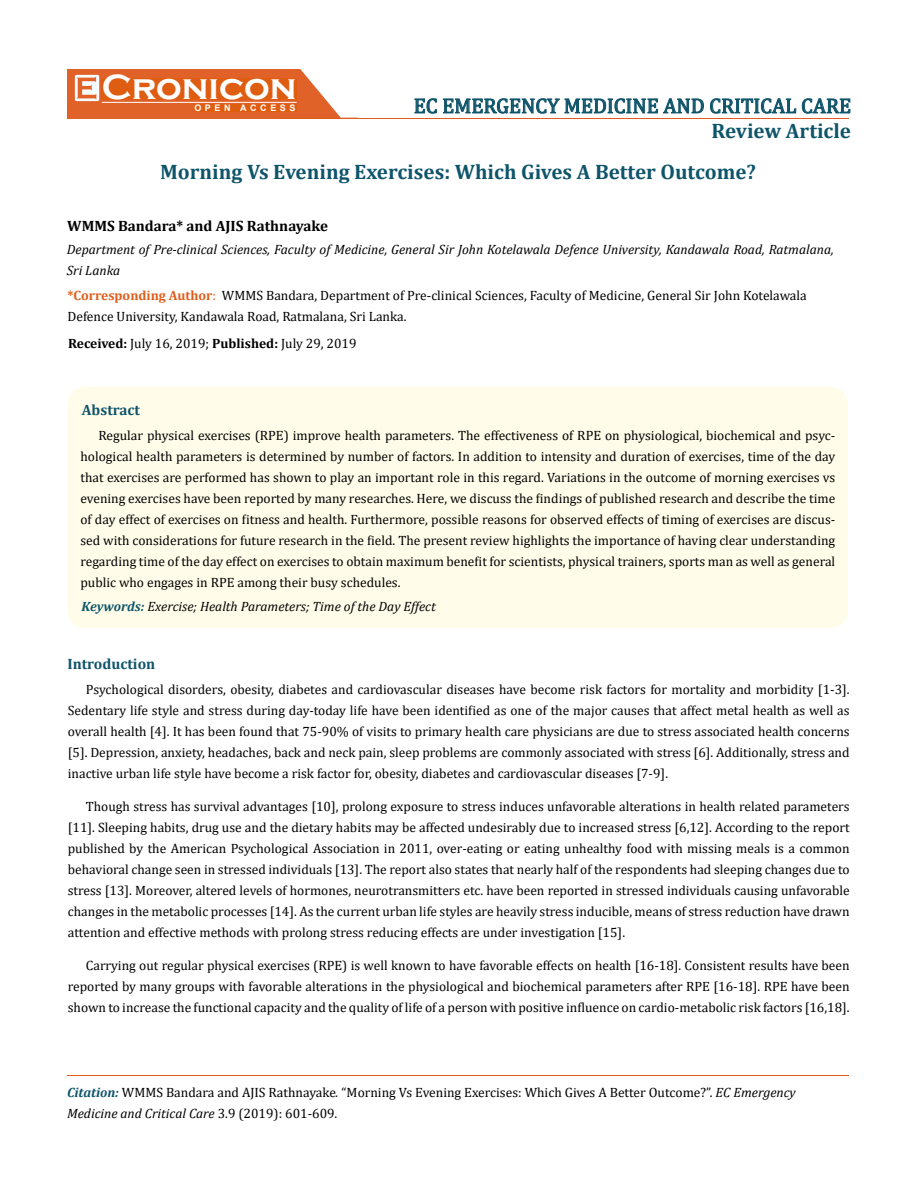
<style>
.page{position:relative;width:917px;height:1188px;background:#fff}
.page>*{position:absolute;margin:0;border:0;box-sizing:border-box;transform-origin:0 0}
.t1{font:700 36px "Copperplate Gothic";color:#fff}
.t2{font:700 21px/41.7px "Cambria";color:#0e546a}
.t3{font:21px "Cambria";color:#0e546a}
.t4{font:700 15px "Cambria";color:#000}
.t5{font:700 15px "Cambria";color:#0e546a}
.t6{font:13.5px/21px "Cambria";color:#000;text-align:justify}
.t7{font:italic 13.5px/21px "Cambria";color:#000}
.t8{font:700 9px "Arial";letter-spacing:.4em;color:#fff}
.s1{font-weight:700;color:#e05d1a}
.s2{color:#e05d1a}
.s3{font-weight:700}
.s4{font-weight:700;color:#0e546a}
.s5{font-weight:700;font-style:italic;color:#0e546a}
.s6{font-style:italic}
</style>
<div class="page">
<div style="left:67px;top:70px;width:290px;height:49px;background:#e06228"></div>
<svg style="left:300px;top:69px;width:58px;height:49px"></svg>
<img style="left:75px;top:75px;width:24px;height:26px">
<div style="left:102px;top:79px;width:195px;height:21px;background:#df5d11"></div>
<div style="left:194px;top:105px;width:103px;height:7px;background:#df5d11"></div>
<svg style="left:414px;top:98px;width:436px;height:16px"></svg>
<hr style="left:102px;top:102px;width:194px;height:1px;background:#fff">
<hr style="left:279px;top:118px;width:569px;height:1px;background:#e05d1a">
<hr style="left:67px;top:1076px;width:782px;height:1px;background:#e05d1a">
<div style="left:67px;top:387px;width:780px;height:241px;background:#fffde9;border-radius:18px"></div>
<h1 class="t1" style="left:102px;top:68px;width:196px">Cronicon</h1>
<p class="t8" style="left:194px;top:102px;width:103px">OPEN ACCESS</p>
<h2 class="t3" style="left:413px;top:93px;width:439px">EC EMERGENCY MEDICINE AND CRITICAL CARE</h2>
<h2 class="t2" style="left:160px;top:109px;width:692px;text-indent:551px">Review Article<br>Morning Vs Evening Exercises: Which Gives A Better Outcome?</h2>
<p class="t4" style="left:67px;top:215px;width:262px">WMMS Bandara* and AJIS Rathnayake</p>
<p class="t7" style="left:67px;top:238px;width:768px">Department of Pre-clinical Sciences, Faculty of Medicine, General Sir John Kotelawala Defence University, Kandawala Road, Ratmalana,<br>Sri Lanka</p>
<p class="t6" style="left:67px;top:285px;width:740px"><span class="s1">*Corresponding Author</span><span class="s2">:</span> WMMS Bandara, Department of Pre-clinical Sciences, Faculty of Medicine, General Sir John Kotelawala<br>Defence University, Kandawala Road, Ratmalana, Sri Lanka.</p>
<p class="t6" style="left:68px;top:333px;width:290px"><span class="s3">Received:</span> July 16, 2019; <span class="s3">Published:</span> July 29, 2019</p>
<p class="t5" style="left:82px;top:399px;width:60px">Abstract</p>
<p class="t6" style="left:80px;top:425px;width:756px;text-indent:18px">Regular physical exercises (RPE) improve health parameters. The effectiveness of RPE on physiological, biochemical and psyc&shy;hological health parameters is determined by number of factors. In addition to intensity and duration of exercises, time of the day that exercises are performed has shown to play an important role in this regard. Variations in the outcome of morning exercises vs evening exercises have been reported by many researches. Here, we discuss the findings of published research and describe the time of day effect of exercises on fitness and health. Furthermore, possible reasons for observed effects of timing of exercises are discus&shy;sed with considerations for future research in the field. The present review highlights the importance of having clear understanding regarding time of the day effect on exercises to obtain maximum benefit for scientists, physical trainers, sports man as well as general public who engages in RPE among their busy schedules.</p>
<p class="t7" style="left:82px;top:596px;width:355px"><span class="s4">Keywords:</span> Exercise; Health Parameters; Time of the Day Effect</p>
<p class="t5" style="left:67px;top:653px;width:89px">Introduction</p>
<p class="t6" style="left:68px;top:678px;width:783px;text-indent:18px">Psychological disorders, obesity, diabetes and cardiovascular diseases have become risk factors for mortality and morbidity [1-3].<br>Sedentary life style and stress during day-today life have been identified as one of the major causes that affect metal health as well as overall health [4]. It has been found that 75-90% of visits to primary health care physicians are due to stress associated health concerns [5]. Depression, anxiety, headaches, back and neck pain, sleep problems are commonly associated with stress [6]. Additionally, stress and inactive urban life style have become a risk factor for, obesity, diabetes and cardiovascular diseases [7-9].</p>
<p class="t6" style="left:68px;top:795px;width:783px;text-indent:18px">Though stress has survival advantages [10], prolong exposure to stress induces unfavorable alterations in health related parameters [11]. Sleeping habits, drug use and the dietary habits may be affected undesirably due to increased stress [6,12]. According to the report published by the American Psychological Association in 2011, over-eating or eating unhealthy food with missing meals is a common behavioral change seen in stressed individuals [13]. The report also states that nearly half of the respondents had sleeping changes due to stress [13]. Moreover, altered levels of hormones, neurotransmitters etc. have been reported in stressed individuals causing unfavorable changes in the metabolic processes [14]. As the current urban life styles are heavily stress inducible, means of stress reduction have drawn attention and effective methods with prolong stress reducing effects are under investigation [15].</p>
<p class="t6" style="left:68px;top:954px;width:783px;text-indent:18px">Carrying out regular physical exercises (RPE) is well known to have favorable effects on health [16-18]. Consistent results have been reported by many groups with favorable alterations in the physiological and biochemical parameters after RPE [16-18]. RPE have been shown to increase the functional capacity and the quality of life of a person with positive influence on cardio-metabolic risk factors [16,18].</p>
<p class="t6" style="left:67px;top:1082px;width:730px"><span class="s5">Citation:</span> WMMS Bandara and AJIS Rathnayake<span class="s6">.</span> “Morning Vs Evening Exercises: Which Gives A Better Outcome?”. <span class="s6">EC Emergency<br>Medicine and Critical Care</span> 3.9 (2019): 601-609.</p>
</div>
